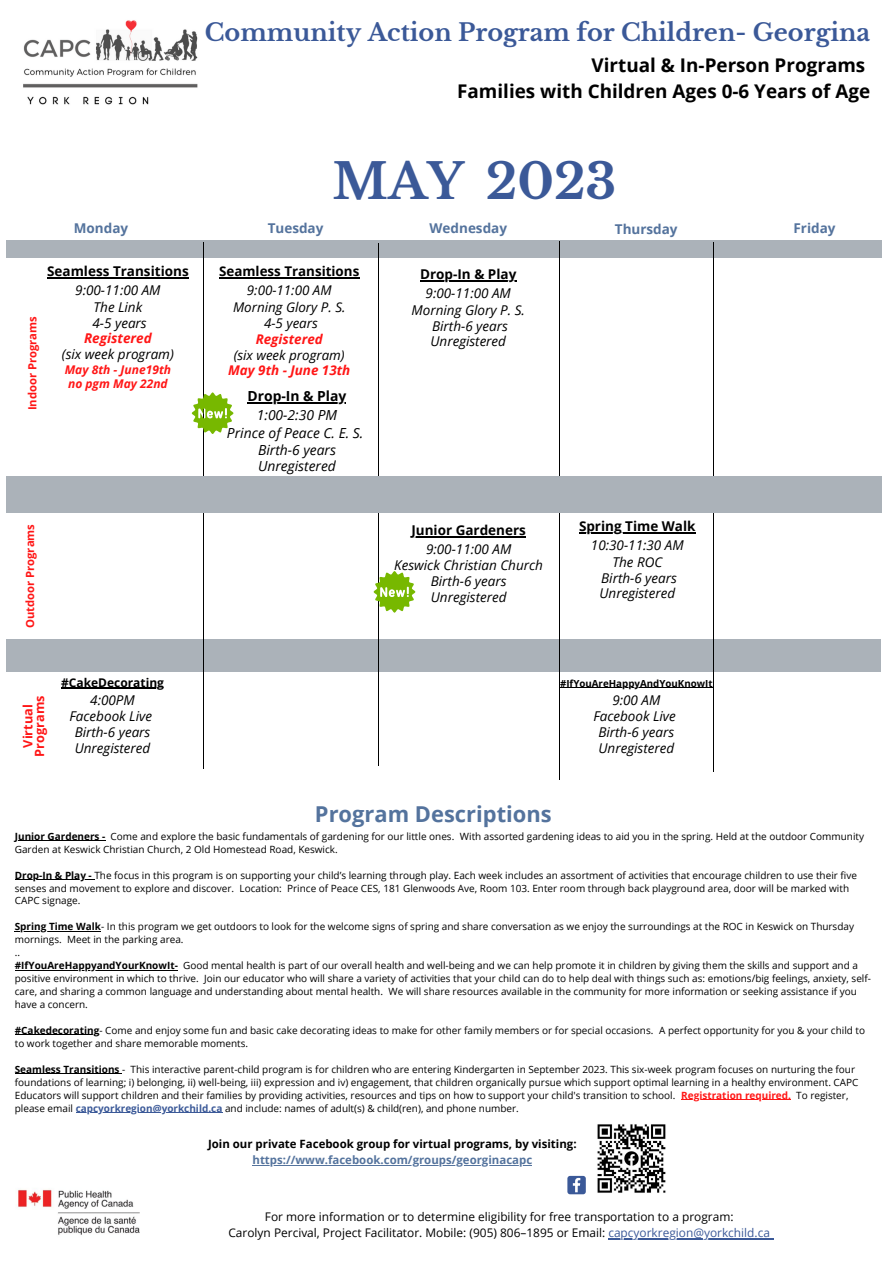
<style>
.page{position:relative;width:893px;height:1263px;background:#fff}
.page>*{position:absolute;margin:0;border:0;box-sizing:border-box;transform-origin:0 0}
.t1{font:700 48.53px "Libre Baskerville";color:#3b5998}
.t2{font:700 24px "Libre Baskerville";color:#3b5998}
.t3{font:700 21.9px "Open Sans";color:#54739d}
.t4{font:700 18.9px/25.7px "Open Sans";color:#000;text-align:right}
.t5{font:italic 13.88px/18px "Open Sans";color:#000;text-align:center}
.t6{font:700 13.88px "Open Sans";color:#000}
.t7{font:italic 13.5px/16.1px "Open Sans";color:#000;text-align:center}
.t8{font:700 13.5px "Open Sans";color:#000}
.t9{font:700 13.5px "Open Sans";color:#54739d}
.t10{font:italic 700 13.5px "Open Sans";color:#ff1616}
.t11{font:italic 13.35px/17.4px "Open Sans";color:#000;text-align:center}
.t12{font:italic 700 13.35px "Open Sans";color:#ff1616}
.t13{font:700 13.35px "Open Sans";color:#000}
.t14{font:700 12.67px/11.4px "Open Sans";color:#ff1616;text-align:center}
.t15{font:italic 700 12px/14.1px "Open Sans";color:#ff1616}
.t16{font:700 12px "Open Sans";color:#000}
.t17{font:11.85px/16.4px "Open Sans";color:#000;text-align:center}
.t18{font:700 11.4px "Open Sans";color:#000}
.t19{font:700 11.4px "Open Sans";color:#54739d}
.t20{font:700 11.25px "Open Sans";color:#ff1616}
.t21{font:9.98px/12.9px "Open Sans";color:#000}
.t22{font:700 9.75px "Open Sans";color:#000}
.s1{font-weight:700}
.s2{font-weight:700;color:#ff1616}
.s3{font-weight:700;color:#3b5998}
.s4{color:#3b5998}
</style>
<div class="page">
<div style="left:7px;top:240px;width:875px;height:34px;background:#abb2b9"></div>
<div style="left:1px;top:258px;width:891px;height:37px;background:#fff"></div>
<div style="left:7px;top:639px;width:874px;height:32px;background:#abb2b9"></div>
<img style="left:17px;top:1189px;width:123px;height:46px">
<img style="left:23px;top:20px;width:175px;height:85px">
<hr style="left:204px;top:243px;width:1px;height:526px;background:#000">
<hr style="left:378px;top:243px;width:1px;height:522px;background:#000">
<hr style="left:713px;top:243px;width:1px;height:529px;background:#000">
<hr style="left:579px;top:533px;width:116px;height:1px;background:#000">
<hr style="left:559px;top:241px;width:1px;height:538px;background:#000">
<hr style="left:247px;top:402px;width:99px;height:1px;background:#000">
<svg style="left:192px;top:392px;width:41px;height:42px"></svg>
<hr style="left:608px;top:1238px;width:162px;height:1px;background:#3b5998">
<hr style="left:47px;top:278px;width:66px;height:1px;background:#000">
<hr style="left:113px;top:278px;width:76px;height:1px;background:#000">
<hr style="left:219px;top:278px;width:140px;height:1px;background:#000">
<hr style="left:411px;top:536px;width:115px;height:1px;background:#000">
<hr style="left:15px;top:840px;width:90px;height:1px;background:#000">
<svg style="left:15px;top:879px;width:40px;height:1px"></svg>
<hr style="left:55px;top:879px;width:31px;height:1px;background:#000">
<hr style="left:15px;top:931px;width:86px;height:1px;background:#000">
<hr style="left:21px;top:970px;width:157px;height:1px;background:#000">
<hr style="left:21px;top:1034px;width:78px;height:1px;background:#000">
<hr style="left:15px;top:1073px;width:49px;height:1px;background:#000">
<hr style="left:64px;top:1073px;width:58px;height:1px;background:#000">
<hr style="left:681px;top:1099px;width:110px;height:1px;background:#ff1616">
<hr style="left:76px;top:1112px;width:146px;height:1px;background:#3b5998">
<svg style="left:567px;top:1176px;width:19px;height:18px"></svg>
<hr style="left:252px;top:1165px;width:280px;height:1px;background:#54739d">
<img style="left:597px;top:1124px;width:69px;height:69px">
<svg style="left:374px;top:571px;width:41px;height:42px"></svg>
<hr style="left:420px;top:281px;width:96px;height:1px;background:#000">
<hr style="left:566px;top:688px;width:146px;height:1px;background:#000">
<hr style="left:61px;top:688px;width:103px;height:1px;background:#000">
<div style="left:7px;top:476px;width:875px;height:36px;background:#abb2b9"></div>
<h2 class="t2" style="left:205px;top:18px;width:667px">Community Action Program for Children- Georgina</h2>
<h3 class="t4" style="left:457px;top:52px;width:414px">Virtual &amp; In-Person Programs<br>Families with Children Ages 0-6 Years of Age</h3>
<h1 class="t1" style="left:332px;top:152px;width:285px">MAY 2023</h1>
<h3 class="t9" style="left:74px;top:219px;width:56px">Monday</h3>
<h3 class="t9" style="left:268px;top:219px;width:57px">Tuesday</h3>
<h3 class="t9" style="left:429px;top:219px;width:79px">Wednesday</h3>
<h3 class="t9" style="left:615px;top:219px;width:64px">Thursday</h3>
<p class="t20" style="left:25px;top:410px;width:96px;rotate:-90deg">Indoor Programs</p>
<h3 class="t8" style="left:47px;top:262px;width:143px">Seamless Transitions</h3>
<h3 class="t7" style="left:75px;top:282px;width:87px;line-height:16.4px">9:00-11:00 AM<br>The Link<br>4-5 years</h3>
<h3 class="t10" style="left:84px;top:329px;width:69px">Registered</h3>
<h3 class="t7" style="left:62px;top:346px;width:114px">(six week program)</h3>
<p class="t15" style="left:65px;top:362px;width:108px">May 8th - June19th no pgm May 22nd</p>
<h3 class="t13" style="left:219px;top:262px;width:142px">Seamless Transitions</h3>
<h3 class="t11" style="left:233px;top:281px;width:114px">9:00-11:00 AM<br>Morning Glory P. S.</h3>
<h3 class="t11" style="left:264px;top:314px;width:55px">4-5 years</h3>
<h3 class="t12" style="left:256px;top:330px;width:69px">Registered</h3>
<h3 class="t11" style="left:234px;top:346px;width:113px">(six week program)</h3>
<h3 class="t12" style="left:228px;top:361px;width:124px">May 9th - June 13th</h3>
<h3 class="t6" style="left:247px;top:386px;width:100px">Drop-In &amp; Play</h3>
<h3 class="t5" style="left:227px;top:406px;width:138px">1:00-2:30 PM<br>Prince of Peace C. E. S.</h3>
<h3 class="t5" style="left:258px;top:441px;width:79px;line-height:16.4px;text-align:left">Birth-6 years<br>Unregistered</h3>
<h3 class="t8" style="left:420px;top:265px;width:98px">Drop-In &amp; Play</h3>
<h3 class="t7" style="left:411px;top:285px;width:115px">9:00-11:00 AM<br>Morning Glory P. S.<br>Birth-6 years<br>Unregistered</h3>
<p class="t20" style="left:22px;top:628px;width:106px;rotate:-90deg">Outdoor Programs</p>
<h3 class="t8" style="left:411px;top:521px;width:116px">Junior Gardeners</h3>
<h3 class="t7" style="left:394px;top:540px;width:150px">9:00-11:00 AM<br>Keswick Christian Church<br>Birth-6 years<br>Unregistered</h3>
<h3 class="t8" style="left:579px;top:517px;width:118px">Spring Time Walk</h3>
<h3 class="t7" style="left:591px;top:537px;width:94px">10:30-11:30 AM<br>The ROC<br>Birth-6 years<br>Unregistered</h3>
<p class="t14" style="left:22px;top:756px;width:62px;rotate:-90deg">Virtual<br>Programs</p>
<p class="t16" style="left:61px;top:674px;width:104px">#CakeDecorating</p>
<h3 class="t7" style="left:70px;top:691px;width:84px">4:00PM<br>Facebook Live<br>Birth-6 years<br>Unregistered</h3>
<p class="t22" style="left:560px;top:677px;width:154px">#IfYouAreHappyAndYouKnowIt</p>
<h3 class="t7" style="left:593px;top:691px;width:84px">9:00 AM<br>Facebook Live<br>Birth-6 years<br>Unregistered</h3>
<h3 class="t3" style="left:315px;top:798px;width:238px">Program Descriptions</h3>
<h3 class="t9" style="left:793px;top:219px;width:43px">Friday</h3>
<p class="t21" style="left:15px;top:829px;width:851px"><span class="s1">Junior Gardeners -</span> Come and explore the basic fundamentals of gardening for our little ones. With assorted gardening ideas to aid you in the spring. Held at the outdoor Community<br>Garden at Keswick Christian Church, 2 Old Homestead Road, Keswick.</p>
<p class="t21" style="left:15px;top:868px;width:843px"><span class="s1">Drop-In &amp; Play -</span> The focus in this program is on supporting your child’s learning through play. Each week includes an assortment of activities that encourage children to use their five senses and movement to explore and discover. Location: Prince of Peace CES, 181 Glenwoods Ave, Room 103. Enter room through back playground area, door will be marked with<br>CAPC signage.</p>
<p class="t21" style="left:15px;top:920px;width:857px"><span class="s1">Spring Time Walk</span>- In this program we get outdoors to look for the welcome signs of spring and share conversation as we enjoy the surroundings at the ROC in Keswick on Thursday mornings. Meet in the parking area.<br>..<br><span class="s1">#IfYouAreHappyandYourKnowIt-</span> Good mental health is part of our overall health and well-being and we can help promote it in children by giving them the skills and support and a positive environment in which to thrive. Join our educator who will share a variety of activities that your child can do to help deal with things such as: emotions/big feelings, anxiety, self&shy;care, and sharing a common language and understanding about mental health. We will share resources available in the community for more information or seeking assistance if you have a concern.</p>
<p class="t21" style="left:15px;top:1023px;width:852px"><span class="s1">#Cakedecorating</span>- Come and enjoy some fun and basic cake decorating ideas to make for other family members or for special occasions. A perfect opportunity for you &amp; your child to to work together and share memorable moments.</p>
<p class="t21" style="left:15px;top:1062px;width:845px"><span class="s1">Seamless Transitions</span> - This interactive parent-child program is for children who are entering Kindergarten in September 2023. This six-week program focuses on nurturing the four foundations of learning; i) belonging, ii) well-being, iii) expression and iv) engagement, that children organically pursue which support optimal learning in a healthy environment. CAPC Educators will support children and their families by providing activities, resources and tips on how to support your child's transition to school. <span class="s2">Registration required.</span> To register, please email <span class="s3">capcyorkregion@yorkchild.ca</span> and include: names of adult(s) &amp; child(ren), and phone number.</p>
<p class="t18" style="left:208px;top:1136px;width:370px">Join our private Facebook group for virtual programs, by visiting:</p>
<p class="t19" style="left:252px;top:1152px;width:281px">https://www.facebook.com/groups/georginacapc</p>
<p class="t17" style="left:228px;top:1208px;width:543px">For more information or to determine eligibility for free transportation to a program:<br>Carolyn Percival, Project Facilitator. Mobile: (905) 806–1895 or Email: <span class="s4">capcyorkregion@yorkchild.ca</span></p>
</div>
